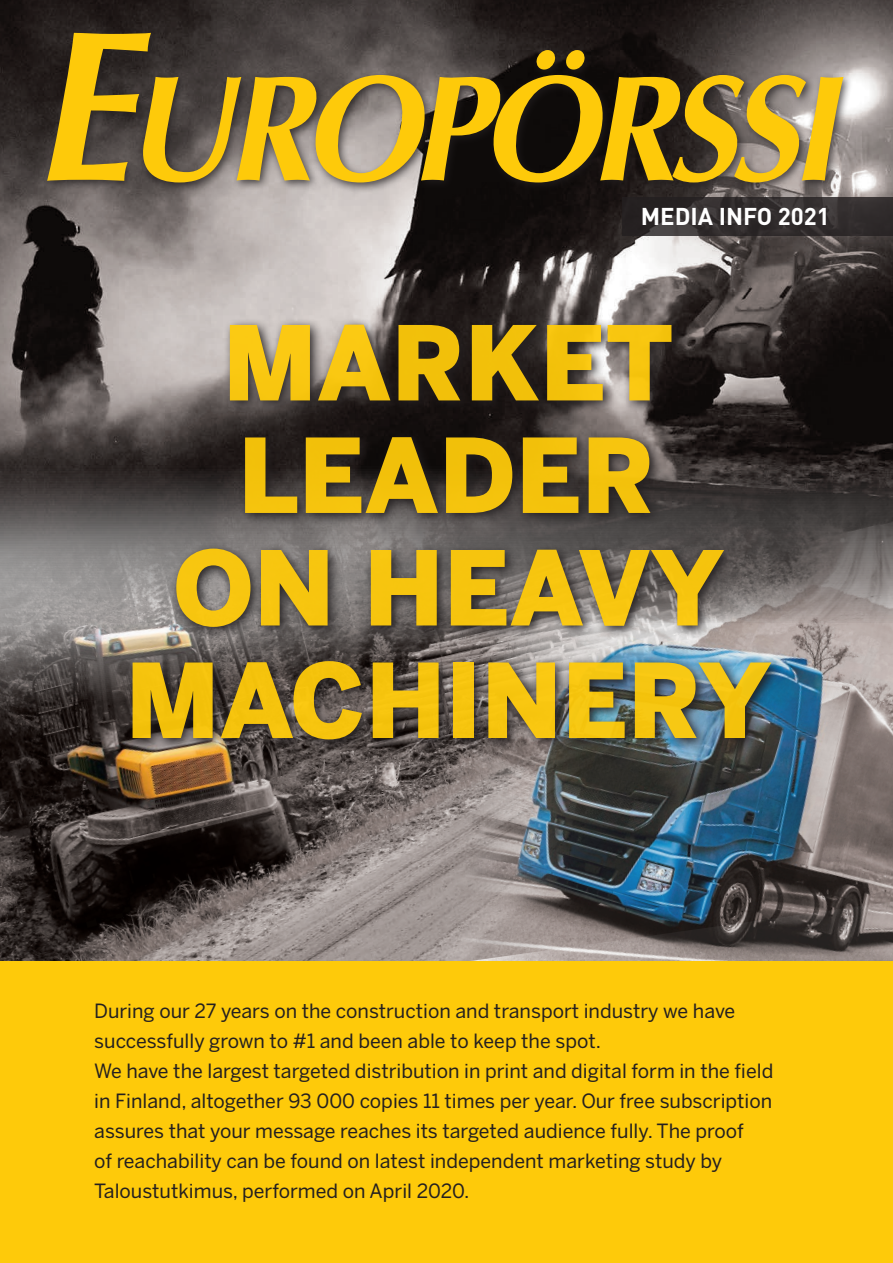
<style>
.page{position:relative;width:893px;height:1263px;background:#fff}
.page>*{position:absolute;margin:0;border:0;box-sizing:border-box;transform-origin:0 0}
.t1{font:italic 700 150.15px "Optima";letter-spacing:-.055em;color:#feca0a;scale:.93 1}
.t2{font:900 102px/112.5px "Benton Sans";color:#feca0a;text-align:center}
.t3{font:700 24px "DIN";color:#fff}
.t4{font:19.5px/30px "Benton Sans";color:#231f20}
.s1{font-size:214.5px}
</style>
<div class="page">
<img style="left:0;top:623px;width:453px;height:339px">
<img style="left:453px;top:623px;width:440px;height:339px">
<img style="left:0;top:0;width:893px;height:623px">
<div style="left:42px;top:28px;width:812px;height:166px;background:#231f20;opacity:.75"></div>
<svg style="left:622px;top:197px;width:271px;height:38px;background:#322d2d"></svg>
<div style="left:0;top:962px;width:893px;height:301px;background:#feca0a"></div>
<svg style="left:126px;top:318px;width:658px;height:435px;background:#4f4c4c"></svg>
<h1 class="t1" style="left:33px;top:41px;width:866px"><span class="s1">E</span>UROPÖRSSI</h1>
<p class="t3" style="left:641px;top:200px;width:191px">MEDIA INFO 2021</p>
<h2 class="t2" style="left:126px;top:305px;width:648px">MARKET<br>LEADER<br>ON HEAVY<br>MACHINERY</h2>
<p class="t4" style="left:94px;top:996px;width:681px">During our 27 years on the construction and transport industry we have successfully grown to #1 and been able to keep the spot.<br>We have the largest targeted distribution in print and digital form in the field in Finland, altogether 93 000 copies 11 times per year. Our free subscription assures that your message reaches its targeted audience fully. The proof<br>of reachability can be found on latest independent marketing study by Taloustutkimus, performed on April 2020.</p>
</div>
